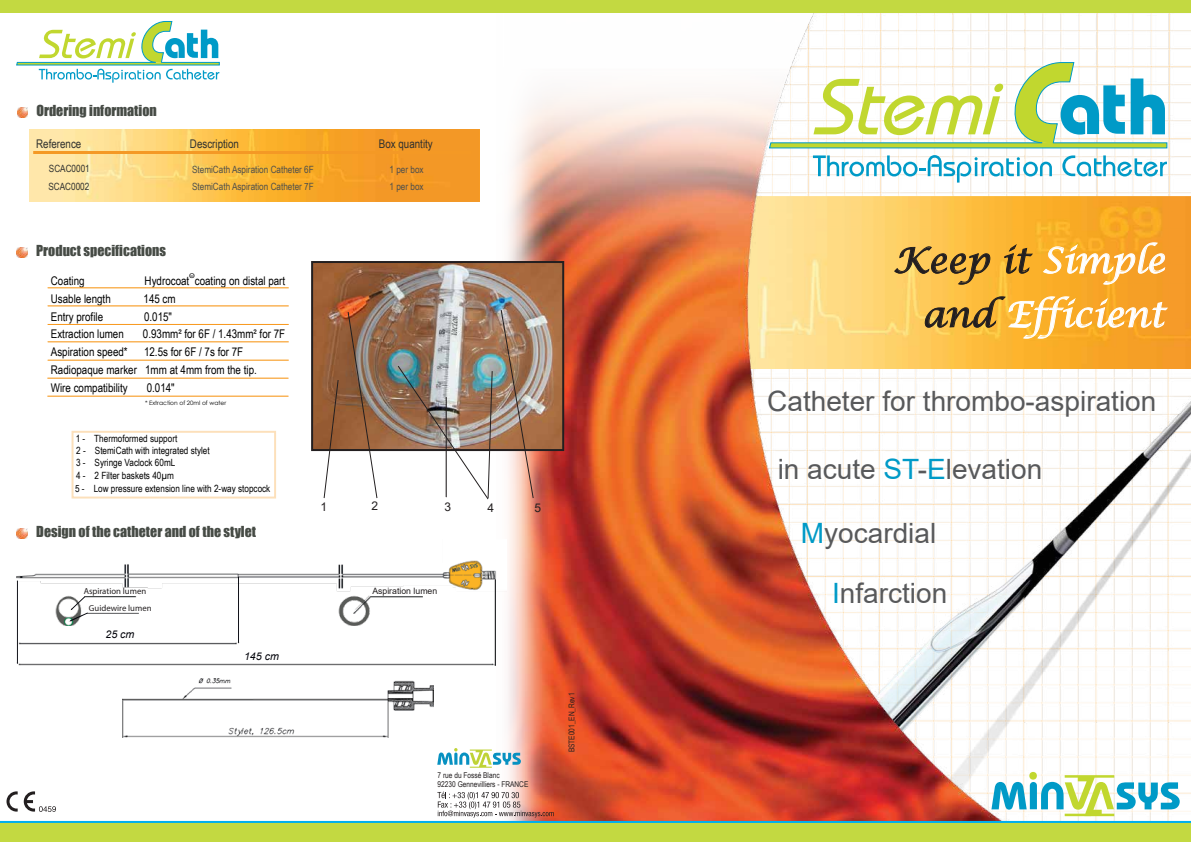
<style>
.page{position:relative;width:1191px;height:842px;background:#fff}
.page>*{position:absolute;margin:0;border:0;box-sizing:border-box;transform-origin:0 0}
.t1{font:italic 35px/54px "Lucida Calligraphy";color:#fff;text-align:right}
.t2{font:28px/60px "Arial";color:#58595b}
.t3{font:13.9px "Impact";color:#464b45}
.t4{font:12px/17.8px "Arial Narrow";color:#000}
.t5{font:12px "Arial Narrow";color:#30312f}
.t6{font:12px "Arial";color:#231f20}
.t7{font:italic 10.6px "Arial";color:#000209}
.t8{font:10px/12.7px "Arial Narrow";color:#000}
.t9{font:10px "Arial Narrow";color:#4d4f4c}
.t10{font:10px/17.2px "Arial Narrow";color:#30312f}
.t11{font:8.7px/16.4px "Myriad Pro";color:#231f20}
.t12{font:8.7px "Arial";color:#231f20}
.t13{font:8px/9.6px "Arial Narrow";color:#231f20}
.t14{font:6.5px "Arial Narrow";color:#000;scale:1.39 1}
.t15{font:6px "Century Gothic";color:#000}
.t16{font:2.6px "Arial Narrow";color:#000;scale:1.5 1}
.s1{color:#231f20}
.s2{color:#009ac7}
</style>
<div class="page">
<img style="left:1046px;top:13px;width:145px;height:184px">
<img style="left:1046px;top:197px;width:145px;height:159px">
<img style="left:1046px;top:356px;width:145px;height:465px">
<img style="left:497px;top:13px;width:549px;height:808px">
<img style="left:500px;top:13px;width:317px;height:433px">
<div style="left:0;top:0;width:1191px;height:13px;background:#c3d941"></div>
<div style="left:0;top:822px;width:1191px;height:20px;background:#c3d941"></div>
<hr style="left:0;top:821px;width:1191px;height:2px;background:#00aeef">
<svg style="left:7px;top:791px;width:11px;height:21px"></svg>
<svg style="left:24px;top:791px;width:32px;height:21px"></svg>
<svg style="left:437px;top:748px;width:84px;height:20px"></svg>
<svg style="left:437px;top:792px;width:117px;height:25px"></svg>
<div style="left:1029px;top:772px;width:7px;height:8px;background:#c1d72f;border-radius:50%"></div>
<svg style="left:991px;top:775px;width:188px;height:41px"></svg>
<svg style="left:813px;top:155px;width:239px;height:28px"></svg>
<svg style="left:1062px;top:155px;width:105px;height:21px"></svg>
<svg style="left:768px;top:62px;width:399px;height:87px"></svg>
<svg style="left:16px;top:21px;width:204px;height:62px"></svg>
<svg style="left:893px;top:246px;width:97px;height:39px;background:#dcad49"></svg>
<svg style="left:1003px;top:243px;width:31px;height:31px"></svg>
<svg style="left:1042px;top:242px;width:124px;height:43px;background:#f8b245"></svg>
<svg style="left:924px;top:296px;width:245px;height:43px;background:#f1b244"></svg>
<svg style="left:16px;top:578px;width:2px;height:86px"></svg>
<img style="left:122px;top:678px;width:311px;height:60px">
<img style="left:17px;top:540px;width:489px;height:86px">
<img style="left:18px;top:579px;width:477px;height:86px">
<svg style="left:70px;top:596px;width:18px;height:25px"></svg>
<img style="left:354px;top:597px;width:68px;height:17px">
<img style="left:84px;top:597px;width:55px;height:17px">
<div style="left:4px;top:508px;width:520px;height:255px;border:5px solid #f0c094"></div>
<img style="left:29px;top:130px;width:450px;height:72px">
<svg style="left:17px;top:247px;width:11px;height:10px"></svg>
<svg style="left:17px;top:107px;width:11px;height:10px"></svg>
<img style="left:33px;top:151px;width:439px;height:2px">
<hr style="left:48px;top:288px;width:241px;height:1px;background:#f8991d">
<hr style="left:48px;top:306px;width:241px;height:1px;background:#f8991d">
<hr style="left:48px;top:324px;width:241px;height:1px;background:#f8991d">
<hr style="left:47px;top:396px;width:241px;height:1px;background:#f8991d">
<hr style="left:47px;top:378px;width:241px;height:1px;background:#f8991d">
<hr style="left:48px;top:360px;width:241px;height:1px;background:#f8991d">
<hr style="left:48px;top:342px;width:241px;height:1px;background:#f8991d">
<svg style="left:17px;top:528px;width:11px;height:10px"></svg>
<img style="left:314px;top:264px;width:247px;height:184px">
<div style="left:311px;top:261px;width:253px;height:190px;border:2px solid #231f20"></div>
<svg style="left:323px;top:379px;width:16px;height:120px"></svg>
<img style="left:397px;top:365px;width:96px;height:135px">
<hr style="left:446px;top:397px;width:1px;height:100px;background:#231f20">
<svg style="left:347px;top:311px;width:31px;height:188px"></svg>
<img style="left:500px;top:309px;width:34px;height:190px">
<p class="t3" style="left:36px;top:100px;width:122px">Ordering information</p>
<p class="t5" style="left:36px;top:135px;width:47px">Reference</p>
<p class="t10" style="left:49px;top:160px;width:43px">SCAC0001<br>SCAC0002</p>
<p class="t9" style="left:192px;top:162px;width:123px">StemiCath Aspiration Catheter 6F</p>
<p class="t9" style="left:389px;top:162px;width:36px">1 per box</p>
<p class="t5" style="left:190px;top:135px;width:51px">Description</p>
<p class="t5" style="left:379px;top:135px;width:55px">Box quantity</p>
<p class="t9" style="left:192px;top:179px;width:123px">StemiCath Aspiration Catheter 7F</p>
<p class="t9" style="left:389px;top:179px;width:36px">1 per box</p>
<p class="t3" style="left:36px;top:240px;width:131px">Product specifications</p>
<p class="t14" style="left:189px;top:271px;width:6px">O</p>
<p class="t16" style="left:191px;top:274px;width:3px">R</p>
<p class="t4" style="left:51px;top:271px;width:35px">Coating</p>
<p class="t4" style="left:145px;top:271px;width:142px">Hydrocoat coating on distal part</p>
<p class="t4" style="left:51px;top:289px;width:61px">Usable length</p>
<p class="t4" style="left:143px;top:289px;width:34px">145 cm</p>
<p class="t4" style="left:51px;top:307px;width:54px">Entry profile</p>
<p class="t4" style="left:144px;top:307px;width:30px">0.015"</p>
<p class="t4" style="left:51px;top:325px;width:75px">Extraction lumen</p>
<p class="t4" style="left:143px;top:325px;width:144px">0.93mm² for 6F / 1.43mm² for 7F</p>
<p class="t4" style="left:51px;top:343px;width:78px">Aspiration speed*</p>
<p class="t4" style="left:51px;top:343px;width:207px;text-indent:93px">12.5s for 6F / 7s for 7F<br>Radiopaque marker 1mm at 4mm from the tip.<br>Wire compatibility</p>
<p class="t4" style="left:147px;top:378px;width:30px">0.014"</p>
<p class="t15" style="left:145px;top:398px;width:83px">* Extraction of 20ml of water</p>
<p class="t8" style="left:76px;top:432px;width:103px">1 - Thermoformed support</p>
<p class="t8" style="left:75px;top:469px;width:197px">4 - 2 Filter baskets 40µm<br>5 - Low pressure extension line with 2-way stopcock</p>
<p class="t8" style="left:76px;top:444px;width:135px;line-height:11.8px">2 - StemiCath with integrated stylet<br>3 - Syringe Vaclock 60mL</p>
<p class="t3" style="left:36px;top:521px;width:221px">Design of the catheter and of the stylet</p>
<p class="t6" style="left:320px;top:499px;width:8px">1</p>
<p class="t6" style="left:371px;top:498px;width:8px">2</p>
<p class="t6" style="left:444px;top:499px;width:8px">3</p>
<p class="t6" style="left:487px;top:500px;width:8px">4</p>
<p class="t6" style="left:534px;top:500px;width:8px">5</p>
<p class="t11" style="left:89px;top:583px;width:64px;text-indent:-5px">Aspiration lumen<br>Guidewire lumen</p>
<p class="t12" style="left:372px;top:584px;width:67px">Aspiration lumen</p>
<p class="t7" style="left:105px;top:628px;width:30px">25 cm</p>
<p class="t7" style="left:244px;top:649px;width:36px">145 cm</p>
<p class="t13" style="left:437px;top:770px;width:92px">7 rue du Fossé Blanc<br>92230 Gennevilliers - FRANCE</p>
<p class="t13" style="left:566px;top:752px;width:61px;rotate:-90deg">BSTE001_EN_Rev1</p>
<h1 class="t1" style="left:893px;top:235px;width:273px"><span class="s1">Keep it</span> Simple <span class="s1">and</span> Efficient</h1>
<h2 class="t2" style="left:767px;top:371px;width:391px">Catheter for thrombo-aspiration</h2>
<h2 class="t2" style="left:777px;top:439px;width:266px">in acute <span class="s2">ST</span>-<span class="s2">E</span>levation</h2>
<h2 class="t2" style="left:832px;top:503px;width:117px;text-indent:-31px"><span class="s2">M</span>yocardial<br><span class="s2">I</span>nfarction</h2>
</div>
